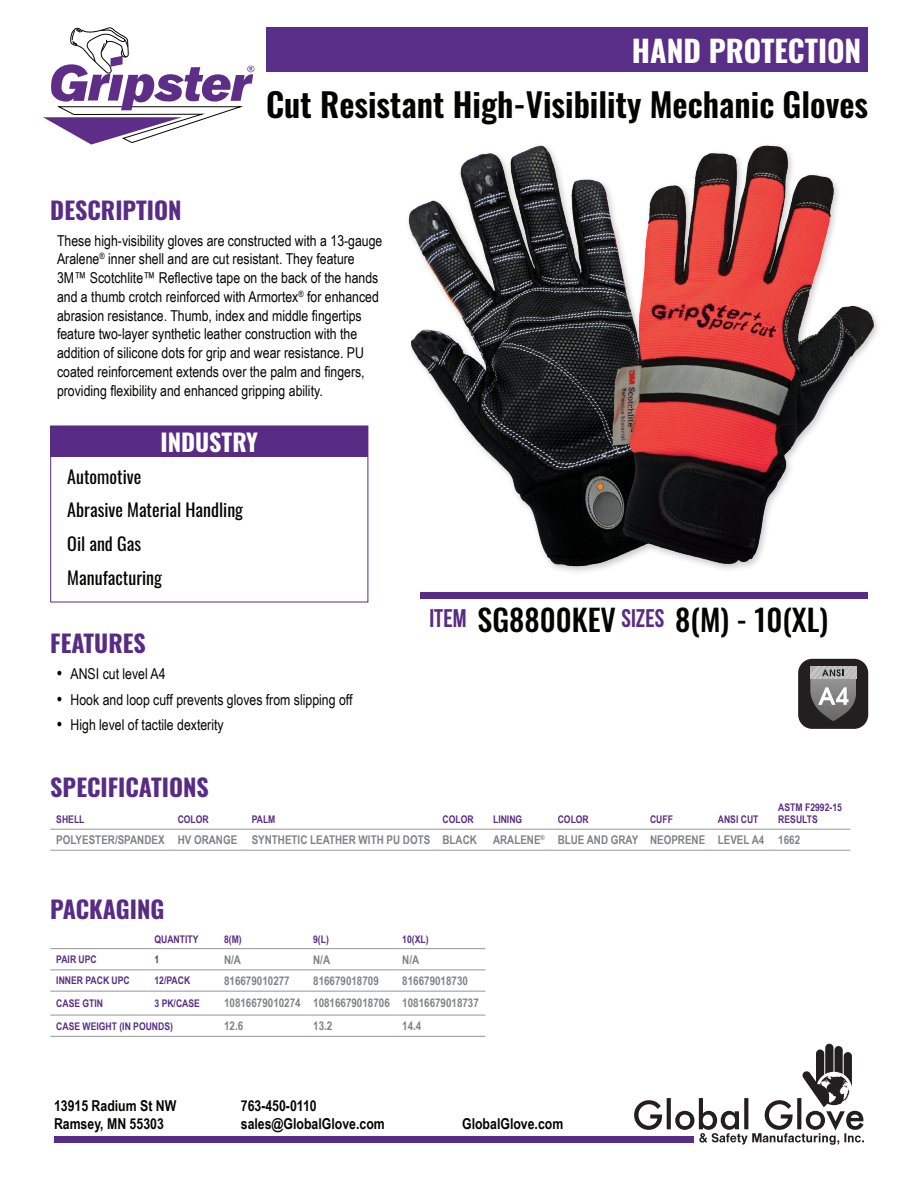
<style>
.page{position:relative;width:918px;height:1188px;background:#fff}
.page>*{position:absolute;margin:0;border:0;box-sizing:border-box;transform-origin:0 0}
.Heading{font:600 33px "Oswald";color:#040503}
.Line_Item_Head{font:500 30px "Oswald";color:#040503}
.Body_List{font:700 30px "Oswald";color:#fff}
.Body_Heading{font:700 25.5px "Bebas Neue";color:#582c84}
.Body_Features{font:700 24px "Oswald";color:#582c84}
.Body_Heading-2{font:700 24px "Oswald";color:#582c84}
.Industry_Head{font:700 24px "Oswald";color:#fff}
.Body_Industry{font:18px "Oswald";color:#040503}
.Body_Text{font:15px/18.8px "Arial Narrow";color:#040503}
.t1{font:700 15px "Arial Narrow";color:#040503}
.TBL_Regular_SX{font:700 12px "Arial Narrow";color:#808285}
.TBL_Header_SX{font:700 12px "Arial Narrow";color:#808285}
.TBL_Header_SX-2{font:700 10.5px/12.6px "Arial Narrow";color:#582c84}
.s1{font-weight:700;font-size:16.5px}
</style>
<div class="page">
<div style="left:54px;top:1137px;width:639px;height:6px;background:#582c84"></div>
<svg style="left:634px;top:1044px;width:230px;height:101px"></svg>
<div style="left:50px;top:426px;width:318px;height:31px;background:#582c84"></div>
<hr style="left:50px;top:829px;width:122px;height:1px;background:#939598">
<hr style="left:172px;top:829px;width:74px;height:1px;background:#939598">
<hr style="left:246px;top:829px;width:191px;height:1px;background:#939598">
<hr style="left:437px;top:829px;width:50px;height:1px;background:#939598">
<hr style="left:487px;top:829px;width:65px;height:1px;background:#939598">
<hr style="left:552px;top:829px;width:92px;height:1px;background:#939598">
<hr style="left:644px;top:829px;width:68px;height:1px;background:#939598">
<hr style="left:712px;top:829px;width:60px;height:1px;background:#939598">
<hr style="left:772px;top:829px;width:78px;height:1px;background:#939598">
<hr style="left:50px;top:850px;width:122px;height:1px;background:#939598">
<hr style="left:172px;top:850px;width:74px;height:1px;background:#939598">
<hr style="left:246px;top:850px;width:191px;height:1px;background:#939598">
<hr style="left:437px;top:850px;width:50px;height:1px;background:#939598">
<hr style="left:487px;top:850px;width:65px;height:1px;background:#939598">
<hr style="left:552px;top:850px;width:92px;height:1px;background:#939598">
<hr style="left:644px;top:850px;width:68px;height:1px;background:#939598">
<hr style="left:712px;top:850px;width:60px;height:1px;background:#939598">
<hr style="left:772px;top:850px;width:78px;height:1px;background:#939598">
<hr style="left:50px;top:948px;width:99px;height:1px;background:#939598">
<hr style="left:148px;top:948px;width:70px;height:1px;background:#939598">
<hr style="left:218px;top:948px;width:89px;height:1px;background:#939598">
<hr style="left:307px;top:948px;width:89px;height:1px;background:#939598">
<hr style="left:396px;top:948px;width:89px;height:1px;background:#939598">
<hr style="left:50px;top:970px;width:99px;height:1px;background:#939598">
<hr style="left:148px;top:970px;width:70px;height:1px;background:#939598">
<hr style="left:218px;top:970px;width:89px;height:1px;background:#939598">
<hr style="left:307px;top:970px;width:89px;height:1px;background:#939598">
<hr style="left:396px;top:970px;width:89px;height:1px;background:#939598">
<hr style="left:218px;top:1036px;width:89px;height:1px;background:#939598">
<hr style="left:307px;top:1036px;width:89px;height:1px;background:#939598">
<hr style="left:396px;top:1036px;width:89px;height:1px;background:#939598">
<hr style="left:50px;top:991px;width:99px;height:1px;background:#939598">
<hr style="left:148px;top:991px;width:70px;height:1px;background:#939598">
<hr style="left:218px;top:991px;width:89px;height:1px;background:#939598">
<hr style="left:307px;top:991px;width:89px;height:1px;background:#939598">
<hr style="left:396px;top:991px;width:89px;height:1px;background:#939598">
<hr style="left:50px;top:1015px;width:99px;height:1px;background:#939598">
<hr style="left:148px;top:1015px;width:70px;height:1px;background:#939598">
<hr style="left:218px;top:1015px;width:89px;height:1px;background:#939598">
<hr style="left:307px;top:1015px;width:89px;height:1px;background:#939598">
<hr style="left:396px;top:1015px;width:89px;height:1px;background:#939598">
<hr style="left:50px;top:1036px;width:99px;height:1px;background:#939598">
<hr style="left:148px;top:1036px;width:70px;height:1px;background:#939598">
<img style="left:408px;top:145px;width:470px;height:427px">
<div style="left:798px;top:659px;width:70px;height:70px;background:#231f20;border-radius:14px"></div>
<svg style="left:810px;top:667px;width:46px;height:54px"></svg>
<div style="left:420px;top:592px;width:448px;height:7px;background:#582c84"></div>
<svg style="left:43px;top:27px;width:211px;height:118px"></svg>
<div style="left:267px;top:27px;width:601px;height:44px;background:#592e86"></div>
<p class="Body_List" style="left:632px;top:35px;width:231px">HAND PROTECTION</p>
<p class="Heading" style="left:266px;top:87px;width:604px">Cut Resistant High-Visibility Mechanic Gloves</p>
<p class="Body_Heading-2" style="left:50px;top:198px;width:133px">DESCRIPTION</p>
<p class="Body_Text" style="left:57px;top:230px;width:327px">These high-visibility gloves are constructed with a 13-gauge Aralene<sup>®</sup> inner shell and are cut resistant. They feature 3M™ Scotchlite™ Reflective tape on the back of the hands and a thumb crotch reinforced with Armortex<sup>®</sup> for enhanced abrasion resistance. Thumb, index and middle fingertips feature two-layer synthetic leather construction with the addition of silicone dots for grip and wear resistance. PU coated reinforcement extends over the palm and fingers, providing flexibility and enhanced gripping ability.</p>
<p class="Industry_Head" style="left:160px;top:429px;width:99px">INDUSTRY</p>
<p class="Body_Industry" style="left:67px;top:460px;width:76px">Automotive</p>
<p class="Body_Industry" style="left:67px;top:494px;width:177px">Abrasive Material Handling</p>
<p class="Body_Industry" style="left:67px;top:528px;width:75px">Oil and Gas</p>
<p class="Body_Industry" style="left:67px;top:561px;width:96px">Manufacturing</p>
<p class="Body_Features" style="left:50px;top:631px;width:97px">FEATURES</p>
<p class="Body_Text" style="left:57px;top:664px;width:110px"><span class="s1">•</span> ANSI cut level A4</p>
<p class="Body_Text" style="left:57px;top:689px;width:297px"><span class="s1">•</span> Hook and loop cuff prevents gloves from slipping off</p>
<p class="Body_Text" style="left:57px;top:715px;width:168px"><span class="s1">•</span> High level of tactile dexterity</p>
<p class="Body_Features" style="left:50px;top:775px;width:160px">SPECIFICATIONS</p>
<p class="Body_Heading" style="left:429px;top:604px;width:39px">ITEM</p>
<p class="Line_Item_Head" style="left:478px;top:605px;width:140px">SG8800KEV</p>
<p class="Line_Item_Head" style="left:675px;top:605px;width:155px">8(M) - 10(XL)</p>
<p class="Body_Heading" style="left:622px;top:604px;width:44px">SIZES</p>
<p class="TBL_Header_SX-2" style="left:56px;top:813px;width:30px">SHELL</p>
<p class="TBL_Header_SX-2" style="left:178px;top:813px;width:33px">COLOR</p>
<p class="TBL_Header_SX-2" style="left:252px;top:813px;width:25px">PALM</p>
<p class="TBL_Header_SX-2" style="left:443px;top:813px;width:33px">COLOR</p>
<p class="TBL_Header_SX-2" style="left:493px;top:813px;width:31px">LINING</p>
<p class="TBL_Header_SX-2" style="left:558px;top:813px;width:33px">COLOR</p>
<p class="TBL_Header_SX-2" style="left:650px;top:813px;width:24px">CUFF</p>
<p class="TBL_Header_SX-2" style="left:718px;top:813px;width:42px">ANSI CUT</p>
<p class="TBL_Header_SX-2" style="left:778px;top:800px;width:65px">ASTM F2992-15<br>RESULTS</p>
<p class="TBL_Header_SX" style="left:56px;top:831px;width:110px">POLYESTER/SPANDEX</p>
<p class="TBL_Regular_SX" style="left:178px;top:831px;width:61px">HV ORANGE</p>
<p class="TBL_Regular_SX" style="left:252px;top:831px;width:180px">SYNTHETIC LEATHER WITH PU DOTS</p>
<p class="TBL_Regular_SX" style="left:443px;top:831px;width:36px">BLACK</p>
<p class="TBL_Regular_SX" style="left:493px;top:831px;width:53px">ARALENE<sup>®</sup></p>
<p class="TBL_Regular_SX" style="left:558px;top:831px;width:82px">BLUE AND GRAY</p>
<p class="TBL_Regular_SX" style="left:650px;top:831px;width:57px">NEOPRENE</p>
<p class="TBL_Regular_SX" style="left:718px;top:831px;width:48px">LEVEL A4</p>
<p class="TBL_Regular_SX" style="left:778px;top:831px;width:23px">1662</p>
<p class="Body_Features" style="left:50px;top:897px;width:116px">PACKAGING</p>
<p class="TBL_Header_SX-2" style="left:154px;top:932px;width:46px">QUANTITY</p>
<p class="TBL_Header_SX-2" style="left:224px;top:932px;width:19px">8(M)</p>
<p class="TBL_Header_SX-2" style="left:313px;top:932px;width:17px">9(L)</p>
<p class="TBL_Header_SX-2" style="left:402px;top:932px;width:28px">10(XL)</p>
<p class="TBL_Header_SX-2" style="left:56px;top:953px;width:42px">PAIR UPC</p>
<p class="TBL_Header_SX-2" style="left:154px;top:953px;width:6px">1</p>
<p class="TBL_Regular_SX" style="left:224px;top:950px;width:18px">N/A</p>
<p class="TBL_Regular_SX" style="left:313px;top:950px;width:18px">N/A</p>
<p class="TBL_Regular_SX" style="left:402px;top:950px;width:18px">N/A</p>
<p class="TBL_Header_SX-2" style="left:56px;top:974px;width:75px">INNER PACK UPC</p>
<p class="TBL_Header_SX-2" style="left:154px;top:974px;width:37px">12/PACK</p>
<p class="TBL_Regular_SX" style="left:224px;top:972px;width:67px">816679010277</p>
<p class="TBL_Regular_SX" style="left:313px;top:972px;width:67px">816679018709</p>
<p class="TBL_Regular_SX" style="left:402px;top:972px;width:67px">816679018730</p>
<p class="TBL_Header_SX-2" style="left:56px;top:996px;width:48px">CASE GTIN</p>
<p class="TBL_Header_SX-2" style="left:154px;top:996px;width:47px">3 PK/CASE</p>
<p class="TBL_Regular_SX" style="left:224px;top:994px;width:78px">10816679010274</p>
<p class="TBL_Regular_SX" style="left:313px;top:994px;width:78px">10816679018706</p>
<p class="TBL_Regular_SX" style="left:402px;top:994px;width:78px">10816679018737</p>
<p class="TBL_Header_SX-2" style="left:56px;top:1019px;width:118px">CASE WEIGHT (IN POUNDS)</p>
<p class="TBL_Regular_SX" style="left:224px;top:1017px;width:21px">12.6</p>
<p class="TBL_Regular_SX" style="left:313px;top:1017px;width:21px">13.2</p>
<p class="TBL_Regular_SX" style="left:402px;top:1017px;width:21px">14.4</p>
<p class="t1" style="left:54px;top:1095px;width:124px">13915 Radium St NW</p>
<p class="t1" style="left:54px;top:1113px;width:111px">Ramsey, MN 55303</p>
<p class="t1" style="left:241px;top:1095px;width:77px">763-450-0110</p>
<p class="t1" style="left:241px;top:1113px;width:145px">sales@GlobalGlove.com</p>
<p class="t1" style="left:462px;top:1113px;width:103px">GlobalGlove.com</p>
</div>
